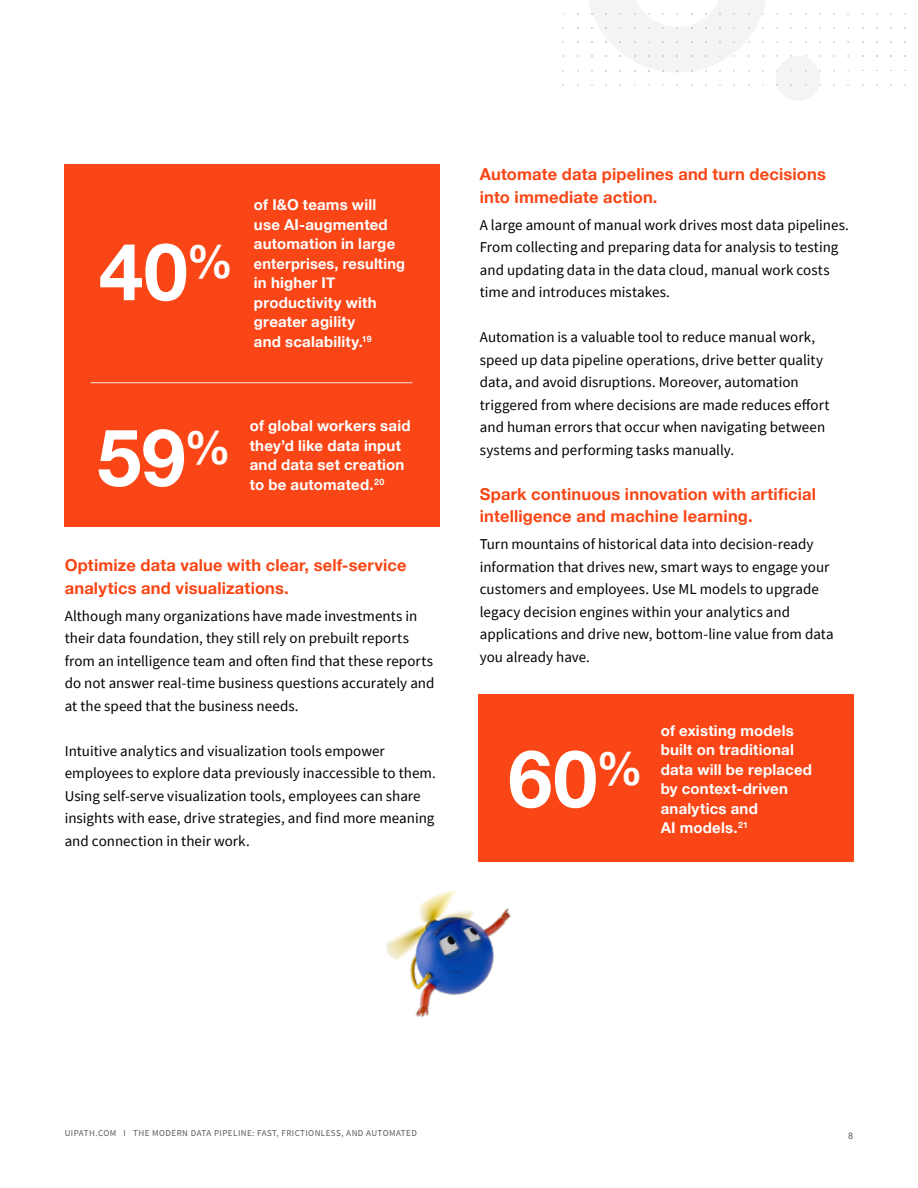
<style>
.page{position:relative;width:918px;height:1188px;background:#fff}
.page>*{position:absolute;margin:0;border:0;box-sizing:border-box;transform-origin:0 0}
.t1{font:700 79.5px "Helvetica Neue";color:#fff}
.t2{font:700 16.5px/22.5px "Helvetica Neue";letter-spacing:.01em;color:#fa4616}
.t3{font:15px/22.5px "Source Sans Pro";color:#000}
.t4{font:700 15px/19.5px "Helvetica Neue";letter-spacing:.015em;color:#fff}
.t5{font:9px "Source Sans Pro";letter-spacing:.05em;color:#5a5b5d}
.t6{font:9px "Roboto";color:#5a5b5d}
</style>
<div class="page">
<div style="left:478px;top:694px;width:375px;height:168px;background:#fa4616"></div>
<img style="left:386px;top:891px;width:125px;height:127px">
<div style="left:65px;top:164px;width:375px;height:363px;background:#fa4616"></div>
<hr style="left:91px;top:382px;width:321px;height:1px;background:#e8e8e8">
<div style="left:776px;top:56px;width:44px;height:45px;background:#f4f4f4;border-radius:50%"></div>
<svg style="left:589px;top:0;width:177px;height:72px"></svg>
<h1 class="t1" style="left:99px;top:210px;width:136px">40<sup>%</sup></h1>
<p class="t4" style="left:254px;top:195px;width:153px">of I&amp;O teams will use AI-augmented automation in large enterprises, resulting in higher IT productivity with greater agility<br>and scalability.<sup>19</sup></p>
<h1 class="t1" style="left:97px;top:395px;width:135px">59<sup>%</sup></h1>
<p class="t4" style="left:250px;top:416px;width:162px">of global workers said they’d like data input and data set creation to be automated.<sup>20</sup></p>
<p class="t2" style="left:65px;top:555px;width:343px">Optimize data value with clear, self-service analytics and visualizations.</p>
<p class="t3" style="left:65px;top:605px;width:371px">Although many organizations have made investments in their data foundation, they still rely on prebuilt reports from an intelligence team and often find that these reports do not answer real-time business questions accurately and at the speed that the business needs.</p>
<p class="t3" style="left:65px;top:740px;width:373px">Intuitive analytics and visualization tools empower employees to explore data previously inaccessible to them.<br>Using self-serve visualization tools, employees can share insights with ease, drive strategies, and find more meaning and connection in their work.</p>
<p class="t2" style="left:480px;top:164px;width:348px">Automate data pipelines and turn decisions into immediate action.</p>
<p class="t3" style="left:480px;top:213px;width:371px">A large amount of manual work drives most data pipelines.<br>From collecting and preparing data for analysis to testing and updating data in the data cloud, manual work costs time and introduces mistakes.</p>
<p class="t3" style="left:480px;top:326px;width:351px">Automation is a valuable tool to reduce manual work, speed up data pipeline operations, drive better quality data, and avoid disruptions. Moreover, automation triggered from where decisions are made reduces effort and human errors that occur when navigating between systems and performing tasks manually.</p>
<p class="t2" style="left:480px;top:483px;width:338px">Spark continuous innovation with artificial intelligence and machine learning.</p>
<p class="t3" style="left:480px;top:533px;width:355px">Turn mountains of historical data into decision-ready information that drives new, smart ways to engage your customers and employees. Use ML models to upgrade legacy decision engines within your analytics and applications and drive new, bottom-line value from data you already have.</p>
<h1 class="t1" style="left:508px;top:717px;width:136px">60<sup>%</sup></h1>
<p class="t4" style="left:661px;top:721px;width:153px">of existing models built on traditional data will be replaced by context-driven analytics and<br>AI models.<sup>21</sup></p>
<p class="t5" style="left:65px;top:1128px;width:354px">UIPATH.COM I THE MODERN DATA PIPELINE: FAST, FRICTIONLESS, AND AUTOMATED</p>
<p class="t6" style="left:848px;top:1130px;width:7px">8</p>
</div>
